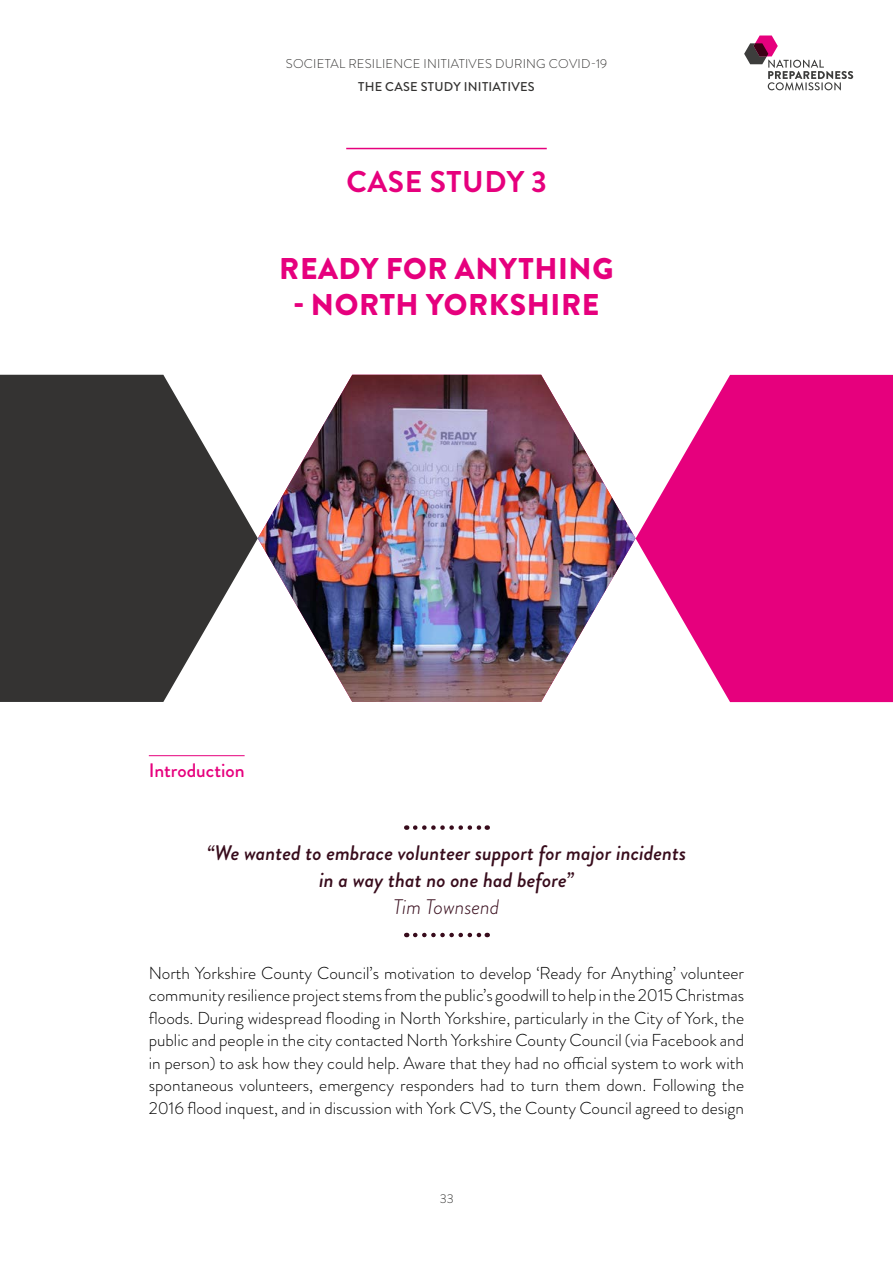
<style>
.page{position:relative;width:893px;height:1263px;background:#fff}
.page>*{position:absolute;margin:0;border:0;box-sizing:border-box;transform-origin:0 0}
.t1{font:900 30px "Brandon Grotesque";letter-spacing:.02em;color:#e6007d}
.t2{font:700 30px "Brandon Grotesque";letter-spacing:.02em;color:#e6007d}
.t3{font:italic 500 21px/27px "Brandon Grotesque";color:#380c1c;text-align:center}
.t4{font:italic 300 21px "Brandon Grotesque";color:#380c1c}
.t5{font:500 19.5px "Brandon Grotesque";color:#e6007d}
.t6{font:300 17.25px/22.5px "Brandon Grotesque";color:#000;text-align:justify}
.t7{font:300 12.75px "Brandon Grotesque";letter-spacing:.02em;color:#343332}
.t8{font:500 12.75px "Brandon Grotesque";letter-spacing:.02em;color:#343332}
</style>
<div class="page">
<svg style="left:744px;top:36px;width:109px;height:54px"></svg>
<hr style="left:346px;top:148px;width:201px;height:1px;background:#e6007d">
<hr style="left:149px;top:755px;width:96px;height:1px;background:#e6007d">
<svg style="left:415px;top:825px;width:73px;height:5px"></svg>
<svg style="left:415px;top:933px;width:73px;height:4px"></svg>
<img style="left:258px;top:375px;width:378px;height:327px">
<svg style="left:636px;top:375px;width:257px;height:327px;fill:#e6007d"></svg>
<svg style="left:0;top:375px;width:258px;height:327px;fill:#343332"></svg>
<p class="t7" style="left:286px;top:55px;width:323px">SOCIETAL RESILIENCE INITIATIVES DURING COVID-19</p>
<p class="t8" style="left:358px;top:78px;width:178px">THE CASE STUDY INITIATIVES</p>
<h1 class="t2" style="left:346px;top:160px;width:202px">CASE STUDY 3</h1>
<h1 class="t1" style="left:279px;top:247px;width:336px">READY FOR ANYTHING</h1>
<h1 class="t1" style="left:293px;top:283px;width:307px">- NORTH YORKSHIRE</h1>
<p class="t5" style="left:149px;top:757px;width:97px">Introduction</p>
<p class="t3" style="left:207px;top:839px;width:481px">“We wanted to embrace volunteer support for major incidents in a way that no one had before”</p>
<p class="t4" style="left:393px;top:892px;width:107px">Tim Townsend</p>
<p class="t6" style="left:149px;top:961px;width:597px">North Yorkshire County Council’s motivation to develop ‘Ready for Anything’ volunteer community resilience project stems from the public’s goodwill to help in the 2015 Christmas floods. During widespread flooding in North Yorkshire, particularly in the City of York, the public and people in the city contacted North Yorkshire County Council (via Facebook and in person) to ask how they could help. Aware that they had no official system to work with spontaneous volunteers, emergency responders had to turn them down. Following the 2016 flood inquest, and in discussion with York CVS, the County Council agreed to design</p>
<p class="t7" style="left:440px;top:1190px;width:15px">33</p>
</div>
